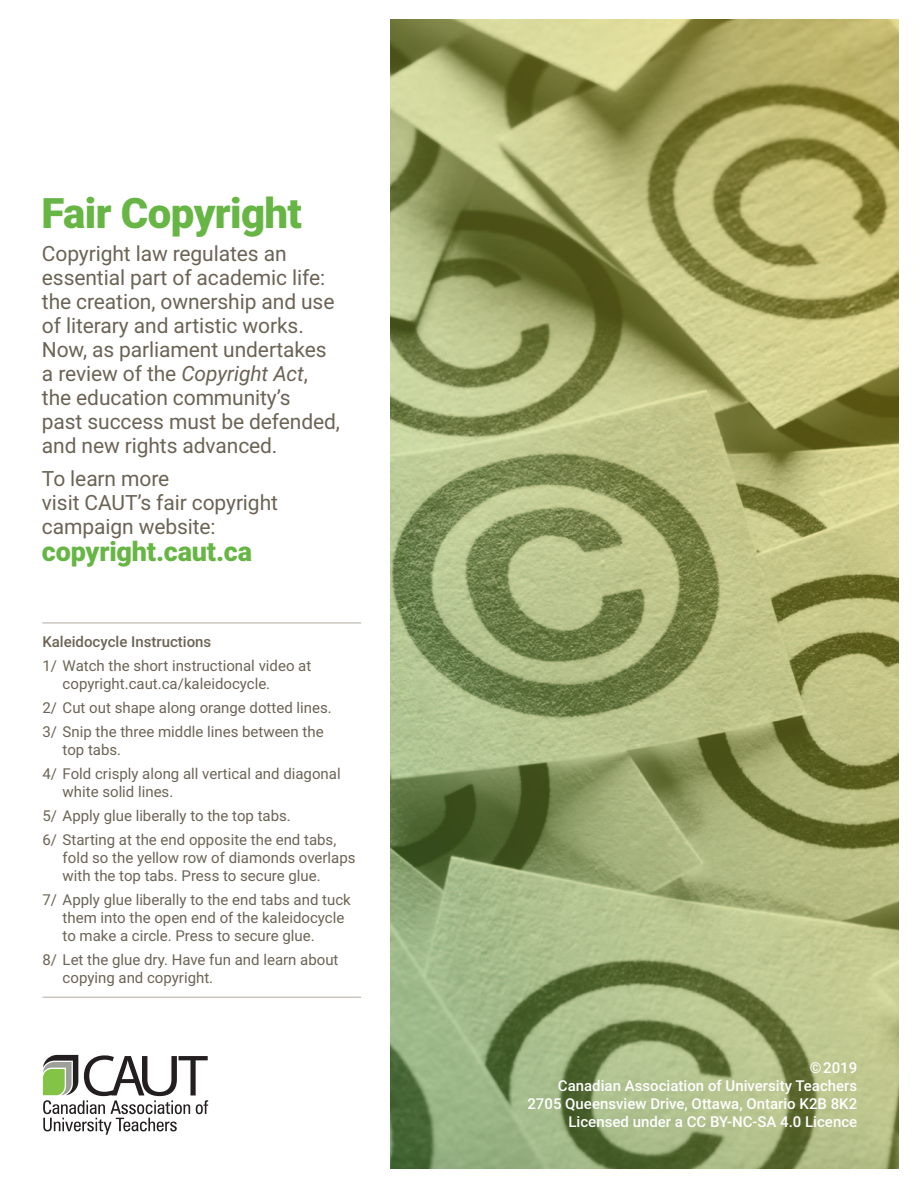
<style>
.page{position:relative;width:918px;height:1188px;background:#fff}
.page>*{position:absolute;margin:0;border:0;box-sizing:border-box;transform-origin:0 0}
.t1{font:900 42px "Roboto";letter-spacing:-.015em;color:#67b645}
.t2{font:900 27px "Roboto";letter-spacing:-.01em;color:#67b645}
.t3{font:21px/24px "Roboto";letter-spacing:-.005em;color:#6b6355}
.t4{font:15px/18px "Roboto";color:#6b6355}
.t5{font:500 15px "Roboto";color:#fff}
.t6{font:500 15px "Roboto";color:#6b6355}
.s1{font-style:italic}
</style>
<div class="page">
<img style="left:391px;top:19px;width:507px;height:1150px">
<svg style="left:43px;top:1055px;width:165px;height:80px"></svg>
<hr style="left:42px;top:623px;width:319px;height:1px;background:#b0aca1">
<hr style="left:42px;top:997px;width:319px;height:1px;background:#b0aca1">
<p class="t1" style="left:42px;top:189px;width:262px">Fair Copyright</p>
<p class="t3" style="left:42px;top:244px;width:246px">Copyright law regulates an</p>
<p class="t3" style="left:42px;top:268px;width:294px">essential part of academic life: the creation, ownership and use of literary and artistic works.</p>
<p class="t3" style="left:42px;top:340px;width:300px">Now, as parliament undertakes a review of the <span class="s1">Copyright Act</span>, the education community’s<br>past success must be defended, and new rights advanced.</p>
<p class="t3" style="left:42px;top:469px;width:129px">To learn more</p>
<p class="t3" style="left:42px;top:493px;width:238px">visit CAUT’s fair copyright</p>
<p class="t3" style="left:42px;top:517px;width:175px">campaign website:</p>
<p class="t2" style="left:42px;top:536px;width:212px">copyright.caut.ca</p>
<p class="t6" style="left:42px;top:636px;width:170px">Kaleidocycle Instructions</p>
<p class="t4" style="left:42px;top:658px;width:270px">1/ Watch the short instructional video at</p>
<p class="t4" style="left:63px;top:676px;width:209px">copyright.caut.ca/kaleidocycle.</p>
<p class="t4" style="left:42px;top:700px;width:291px">2/ Cut out shape along orange dotted lines.</p>
<p class="t4" style="left:42px;top:724px;width:283px">3/ Snip the three middle lines between the</p>
<p class="t4" style="left:63px;top:742px;width:60px">top tabs.</p>
<p class="t4" style="left:42px;top:766px;width:300px">4/ Fold crisply along all vertical and diagonal</p>
<p class="t4" style="left:63px;top:784px;width:112px">white solid lines.</p>
<p class="t4" style="left:42px;top:808px;width:250px">5/ Apply glue liberally to the top tabs.</p>
<p class="t4" style="left:63px;top:832px;width:294px;text-indent:-20px">6/ Starting at the end opposite the end tabs, fold so the yellow row of diamonds overlaps</p>
<p class="t4" style="left:63px;top:868px;width:260px">with the top tabs. Press to secure glue.</p>
<p class="t4" style="left:42px;top:892px;width:310px">7/ Apply glue liberally to the end tabs and tuck</p>
<p class="t4" style="left:63px;top:910px;width:283px">them into the open end of the kaleidocycle</p>
<p class="t4" style="left:63px;top:928px;width:254px">to make a circle. Press to secure glue.</p>
<p class="t4" style="left:42px;top:952px;width:298px">8/ Let the glue dry. Have fun and learn about</p>
<p class="t4" style="left:63px;top:970px;width:152px">copying and copyright.</p>
<p class="t5" style="left:810px;top:1062px;width:49px">©2019</p>
<p class="t5" style="left:558px;top:1080px;width:301px">Canadian Association of University Teachers</p>
<p class="t5" style="left:527px;top:1098px;width:331px">2705 Queensview Drive, Ottawa, Ontario K2B 8K2</p>
<p class="t5" style="left:568px;top:1116px;width:290px">Licensed under a CC BY-NC-SA 4.0 Licence</p>
</div>
